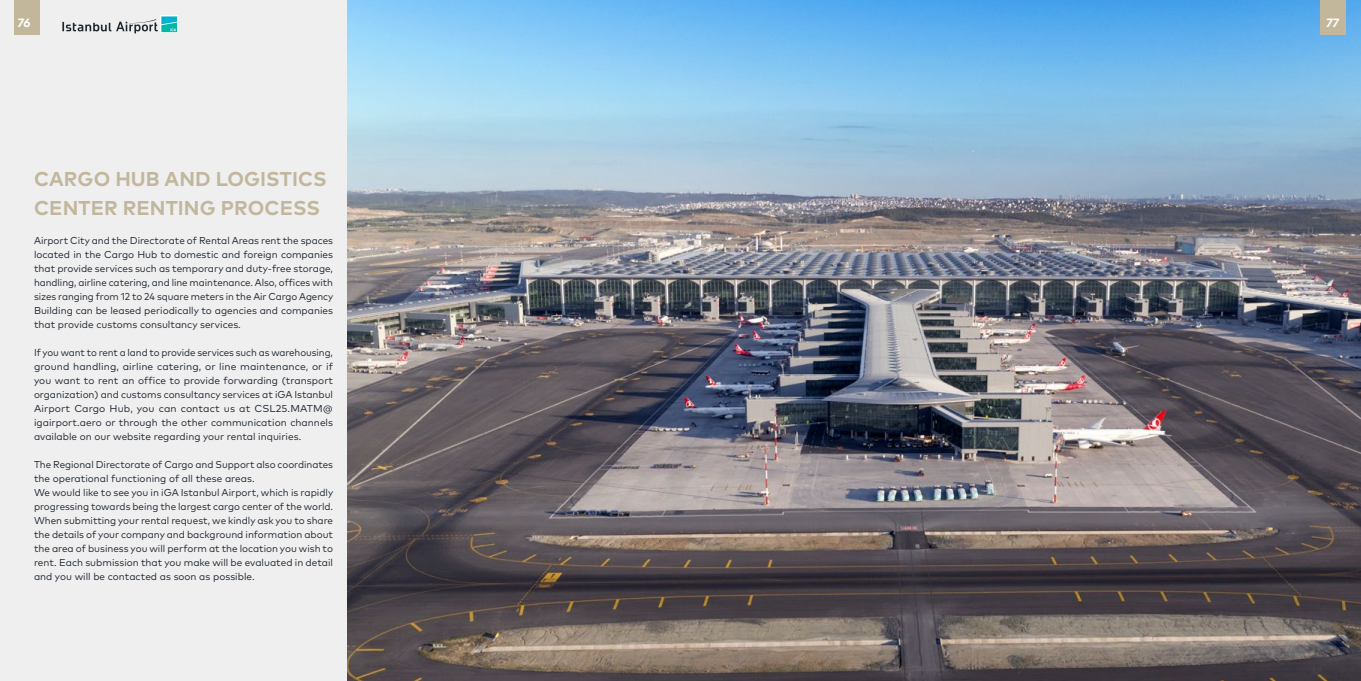
<style>
.page{position:relative;width:1361px;height:681px;background:#fff}
.page>*{position:absolute;margin:0;border:0;box-sizing:border-box;transform-origin:0 0}
.t1{font:700 20px/29px "Mark Pro";letter-spacing:.005em;color:#c2b79c}
.t2{font:italic 700 12px "Mark Pro";color:#fff}
.t3{font:10px/14px "Mark Pro";color:#1e2730;text-align:justify}
</style>
<div class="page">
<div style="left:0;top:0;width:680px;height:680px;background:#efeff0"></div>
<div style="left:160px;top:16px;width:18px;height:17px;background:#f2fbfa"></div>
<svg style="left:62px;top:16px;width:115px;height:17px"></svg>
<img style="left:347px;top:0;width:1014px;height:680px">
<div style="left:14px;top:0;width:26px;height:34px;background:#c2b69b"></div>
<div style="left:1320px;top:0;width:26px;height:34px;background:#c2b69b"></div>
<p class="t2" style="left:17px;top:13px;width:15px">76</p>
<p class="t2" style="left:1325px;top:13px;width:14px">77</p>
<h1 class="t1" style="left:34px;top:163px;width:294px">CARGO HUB AND LOGISTICS<br>CENTER RENTING PROCESS</h1>
<p class="t3" style="left:34px;top:232px;width:301px">Airport City and the Directorate of Rental Areas rent the spaces located in the Cargo Hub to domestic and foreign companies that provide services such as temporary and duty-free storage, handling, airline catering, and line maintenance. Also, offices with sizes ranging from 12 to 24 square meters in the Air Cargo Agency Building can be leased periodically to agencies and companies that provide customs consultancy services.</p>
<p class="t3" style="left:34px;top:344px;width:301px">If you want to rent a land to provide services such as warehousing, ground handling, airline catering, or line maintenance, or if you want to rent an office to provide forwarding (transport organization) and customs consultancy services at iGA Istanbul Airport Cargo Hub, you can contact us at CSL25.MATM@ igairport.aero or through the other communication channels available on our website regarding your rental inquiries.</p>
<p class="t3" style="left:34px;top:456px;width:301px;text-align:left">The Regional Directorate of Cargo and Support also coordinates the operational functioning of all these areas.<br>We would like to see you in iGA Istanbul Airport, which is rapidly progressing towards being the largest cargo center of the world.<br>When submitting your rental request, we kindly ask you to share the details of your company and background information about the area of business you will perform at the location you wish to rent. Each submission that you make will be evaluated in detail and you will be contacted as soon as possible.</p>
</div>
